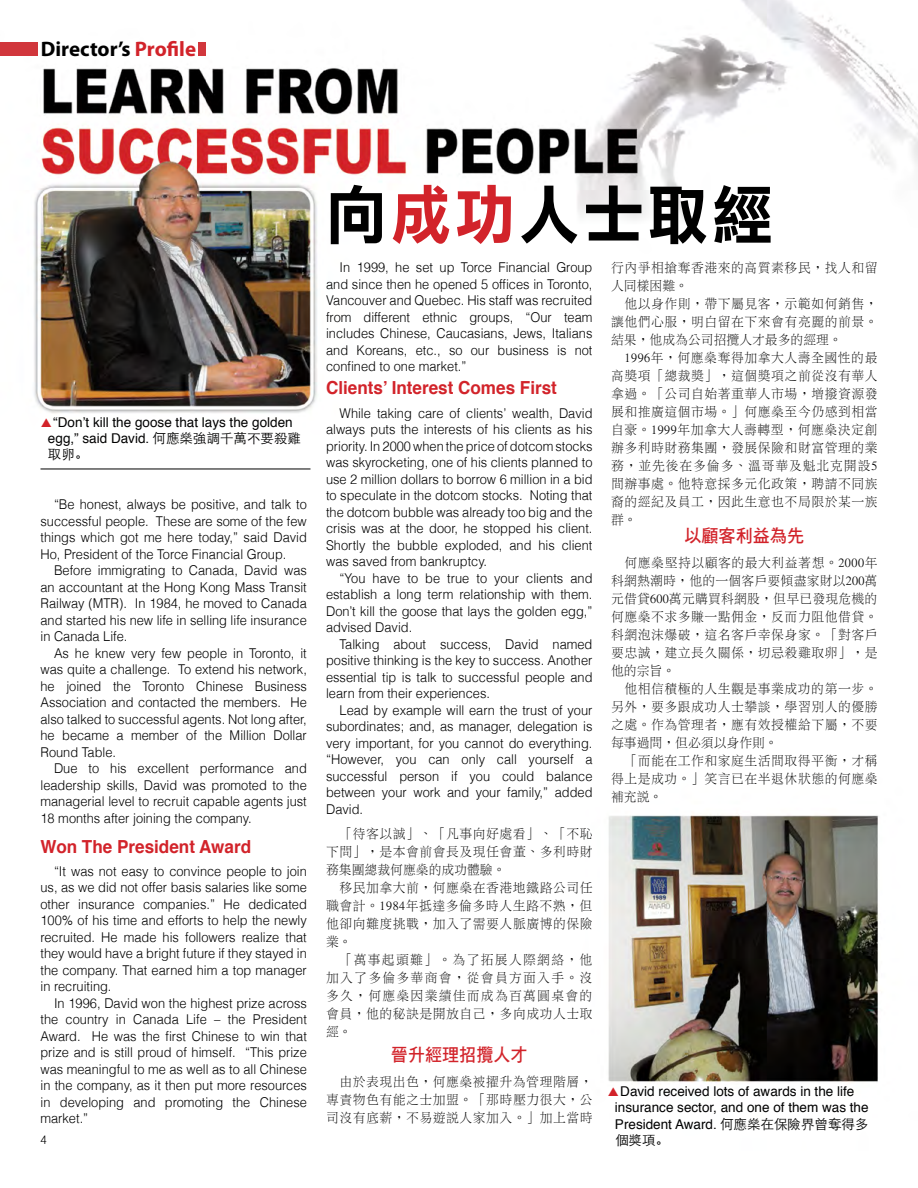
<style>
.page{position:relative;width:918px;height:1188px;background:#fff}
.page>*{position:absolute;margin:0;border:0;box-sizing:border-box;transform-origin:0 0}
.t1{font:64.5px "DF Li Hei Bd HK BF";letter-spacing:.05em;color:#000;scale:.95 1}
.t2{font:700 21px "Myriad Pro";color:#000}
.t3{font:700 18px "Helvetica";color:#d2232a;scale:.95 1}
.t4{font:18px "DF Hei Bd HK BF";color:#d2232a;scale:.95 1}
.t5{font:300 13.5px/16.5px "Helvetica";color:#000;text-align:justify;scale:.95 1}
.t6{font:300 13.5px/18px "Li Sung";letter-spacing:.04em;color:#000;text-align:justify;scale:.95 1}
.t7{font:13.5px/16.2px "Helvetica";color:#000;text-align:center}
.t8{font:300 13.5px "ST Heiti SC";color:#000}
.t9{font:300 12px "Helvetica";color:#000;scale:.95 1}
.s1{color:#d2232a}
.s2{font-family:"ST Heiti SC";font-weight:300}
</style>
<div class="page">
<img style="left:34px;top:0;width:884px;height:1082px">
<hr style="left:40px;top:469px;width:270px;height:1px;background:#000">
<div style="left:0;top:42px;width:38px;height:14px;background:#d1363c"></div>
<div style="left:199px;top:42px;width:7px;height:14px;background:#d1363c"></div>
<svg style="left:41px;top:418px;width:10px;height:9px"></svg>
<h2 class="t2" style="left:41px;top:35px;width:157px">Director’s <span class="s1">Profile</span></h2>
<p class="t7" style="left:48px;top:414px;width:255px">“Don’t kill the goose that lays the golden egg,” said David. <span class="s2">何應燊強調千萬不要殺雞</span></p>
<p class="t8" style="left:48px;top:443px;width:42px">取卵。</p>
<p class="t5" style="left:40px;top:496px;width:282px;text-indent:14px">“Be honest, always be positive, and talk to successful people. These are some of the few things which got me here today,” said David Ho, President of the Torce Financial Group.</p>
<p class="t5" style="left:40px;top:562px;width:282px;text-indent:14px">Before immigrating to Canada, David was an accountant at the Hong Kong Mass Transit Railway (MTR). In 1984, he moved to Canada and started his new life in selling life insurance in Canada Life.</p>
<p class="t5" style="left:40px;top:644px;width:282px;text-indent:14px">As he knew very few people in Toronto, it was quite a challenge. To extend his network, he joined the Toronto Chinese Business Association and contacted the members. He also talked to successful agents. Not long after, he became a member of the Million Dollar Round Table.</p>
<p class="t5" style="left:40px;top:759px;width:282px;text-indent:14px">Due to his excellent performance and leadership skills, David was promoted to the managerial level to recruit capable agents just 18 months after joining the company.</p>
<h3 class="t3" style="left:40px;top:832px;width:223px">Won The President Award</h3>
<p class="t5" style="left:40px;top:862px;width:282px;text-indent:14px">“It was not easy to convince people to join us, as we did not offer basis salaries like some other insurance companies.” He dedicated 100% of his time and efforts to help the newly recruited. He made his followers realize that they would have a bright future if they stayed in the company. That earned him a top manager in recruiting.</p>
<p class="t5" style="left:40px;top:994px;width:282px;text-indent:14px">In 1996, David won the highest prize across the country in Canada Life – the President Award. He was the first Chinese to win that prize and is still proud of himself. “This prize was meaningful to me as well as to all Chinese in the company, as it then put more resources in developing and promoting the Chinese market.”</p>
<p class="t9" style="left:40px;top:1130px;width:8px">4</p>
<h1 class="t1" style="left:326px;top:182px;width:472px">向<span class="s1">成功</span>人士取經</h1>
<p class="t5" style="left:326px;top:258px;width:282px;text-indent:14px">In 1999, he set up Torce Financial Group and since then he opened 5 offices in Toronto, Vancouver and Quebec. His staff was recruited from different ethnic groups, “Our team includes Chinese, Caucasians, Jews, Italians and Koreans, etc., so our business is not confined to one market.”</p>
<h3 class="t3" style="left:326px;top:374px;width:245px">Clients’ Interest Comes First</h3>
<p class="t5" style="left:326px;top:404px;width:282px;text-indent:14px">While taking care of clients’ wealth, David always puts the interests of his clients as his priority. In 2000 when the price of dotcom stocks was skyrocketing, one of his clients planned to use 2 million dollars to borrow 6 million in a bid to speculate in the dotcom stocks. Noting that the dotcom bubble was already too big and the crisis was at the door, he stopped his client.<br>Shortly the bubble exploded, and his client was saved from bankruptcy.</p>
<p class="t5" style="left:326px;top:569px;width:282px;text-indent:14px">“You have to be true to your clients and establish a long term relationship with them.<br>Don’t kill the goose that lays the golden egg,” advised David.</p>
<p class="t5" style="left:326px;top:635px;width:282px;text-indent:14px">Talking about success, David named positive thinking is the key to success. Another essential tip is talk to successful people and learn from their experiences.</p>
<p class="t5" style="left:326px;top:701px;width:282px;text-indent:14px">Lead by example will earn the trust of your subordinates; and, as manager, delegation is very important, for you cannot do everything. “However, you can only call yourself a successful person if you could balance between your work and your family,” added David.</p>
<p class="t6" style="left:326px;top:825px;width:282px;text-indent:14px">「待客以誠」、「凡事向好處看」、「不恥下問」，是本會前會長及現任會董、多利時財務集團總裁何應燊的成功體驗。</p>
<p class="t6" style="left:326px;top:879px;width:282px;text-indent:14px">移民加拿大前，何應燊在香港地鐵路公司任職會計。1984年抵達多倫多時人生路不熟，但他卻向難度挑戰，加入了需要人脈廣博的保險業。</p>
<p class="t6" style="left:326px;top:951px;width:282px;text-indent:14px">「萬事起頭難」。為了拓展人際網絡，他加入了多倫多華商會，從會員方面入手。沒多久，何應燊因業績佳而成為百萬圓桌會的會員，他的秘訣是開放自己，多向成功人士取經。</p>
<h3 class="t4" style="left:391px;top:1046px;width:146px">晉升經理招攬人才</h3>
<p class="t6" style="left:326px;top:1072px;width:282px;text-indent:14px">由於表現出色，何應燊被擢升為管理階層，專責物色有能之士加盟。「那時壓力很大，公司沒有底薪，不易遊說人家加入。」加上當時</p>
<p class="t6" style="left:611px;top:259px;width:282px">行內爭相搶奪香港來的高質素移民，找人和留人同樣困難。</p>
<p class="t6" style="left:611px;top:295px;width:282px;text-indent:14px">他以身作則，帶下屬見客，示範如何銷售，讓他們心服，明白留在下來會有亮麗的前景。結果，他成為公司招攬人才最多的經理。</p>
<p class="t6" style="left:611px;top:349px;width:282px;text-indent:14px">1996年，何應燊奪得加拿大人壽全國性的最高獎項「總裁獎」，這個獎項之前從沒有華人拿過。「公司自始著重華人市場，增撥資源發展和推廣這個市場。」何應燊至今仍感到相當自豪。1999年加拿大人壽轉型，何應燊決定創辦多利時財務集團，發展保險和財富管理的業務，並先後在多倫多、溫哥華及魁北克開設5間辦事處。他特意採多元化政策，聘請不同族裔的經紀及員工，因此生意也不局限於某一族群。</p>
<h3 class="t4" style="left:684px;top:527px;width:127px">以顧客利益為先</h3>
<p class="t6" style="left:611px;top:553px;width:282px;text-indent:14px">何應燊堅持以顧客的最大利益著想。2000年科網熱潮時，他的一個客戶要傾盡家財以200萬元借貸600萬元購買科網股，但早已發現危機的何應燊不求多賺一點佣金，反而力阻他借貸。科網泡沫爆破，這名客戶幸保身家。「對客戶要忠誠，建立長久關係，切忌殺雞取卵」，是他的宗旨。</p>
<p class="t6" style="left:611px;top:679px;width:282px;text-indent:14px">他相信積極的人生觀是事業成功的第一步。另外，要多跟成功人士攀談，學習別人的優勝之處。作為管理者，應有效授權給下屬，不要每事過問，但必須以身作則。</p>
<p class="t6" style="left:611px;top:751px;width:282px;text-indent:14px">「而能在工作和家庭生活間取得平衡，才稱得上是成功。」笑言已在半退休狀態的何應燊補充說。</p>
<p class="t7" style="left:615px;top:1084px;width:255px;text-align:left;text-indent:5px">David received lots of awards in the life insurance sector, and one of them was the<br>President Award. <span class="s2">何應燊在保險界曾奪得多</span></p>
<p class="t8" style="left:615px;top:1128px;width:55px">個獎項。</p>
</div>
